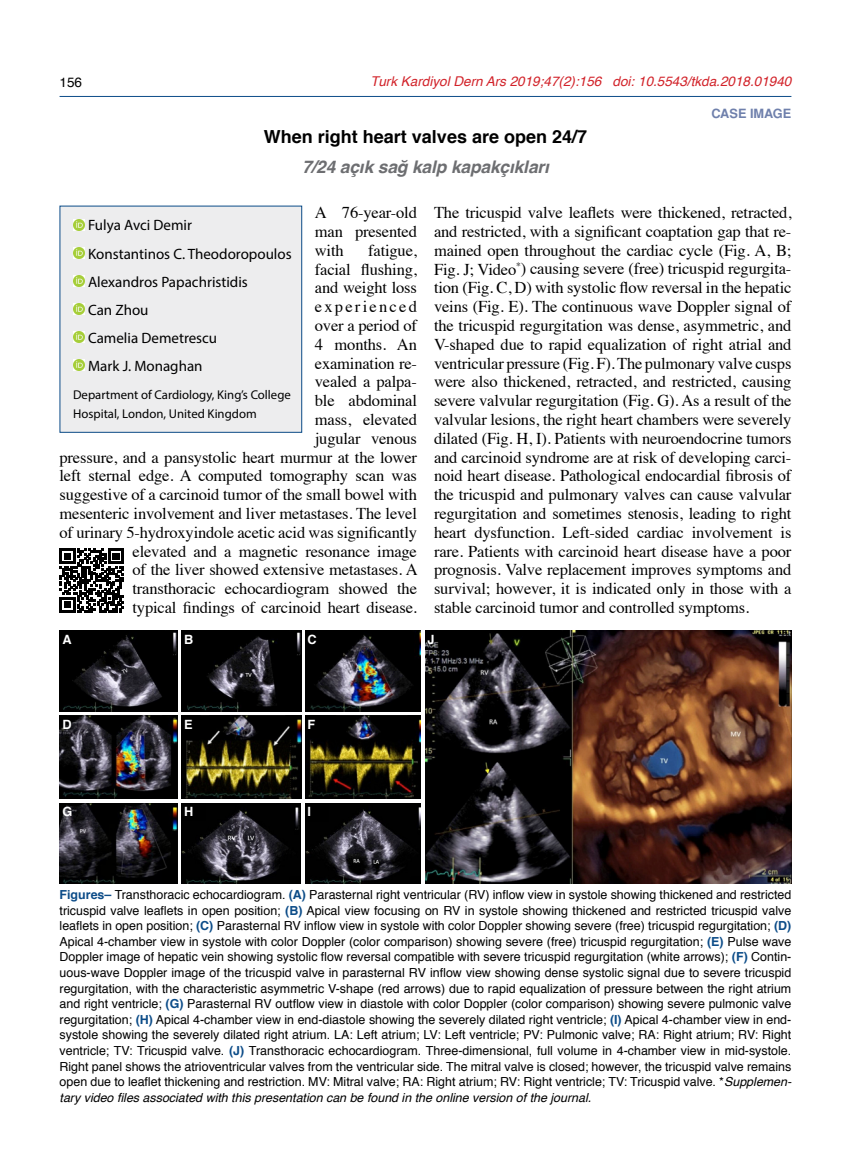
<style>
.page{position:relative;width:851px;height:1170px;background:#fff}
.page>*{position:absolute;margin:0;border:0;box-sizing:border-box;transform-origin:0 0}
.t1{font:700 18px "Helvetica";color:#000}
.t2{font:italic 700 17.4px "Helvetica";letter-spacing:-.01em;color:#6d6e71}
.t3{font:16.5px/18.8px "Times";letter-spacing:-.01em;color:#000;text-align:justify}
.t4{font:15px/28px "Myriad Pro";color:#000}
.t5{font:italic 13.5px "Helvetica";color:#d2232a}
.t6{font:13.5px "Helvetica";color:#000}
.t7{font:12.75px/19.5px "Myriad Pro";color:#000}
.t8{font:700 12.75px "Helvetica";color:#fff}
.t9{font:700 12.75px "Helvetica Tr";color:#6f80ac}
.t10{font:12.45px/15.6px "Helvetica";color:#000;text-align:justify}
.s1{font-weight:700;color:#0c4c88}
.s2{font-style:italic}
</style>
<div class="page">
<div style="left:60px;top:206px;width:242px;height:226px;background:#ededee"></div>
<svg style="left:73px;top:219px;width:11px;height:11px"></svg>
<svg style="left:73px;top:247px;width:11px;height:11px"></svg>
<svg style="left:73px;top:275px;width:11px;height:11px"></svg>
<svg style="left:73px;top:303px;width:11px;height:11px"></svg>
<svg style="left:73px;top:331px;width:11px;height:11px"></svg>
<svg style="left:73px;top:359px;width:11px;height:11px"></svg>
<hr style="left:60px;top:96px;width:731px;height:1px;background:#0c4c88">
<svg style="left:60px;top:548px;width:64px;height:64px"></svg>
<img style="left:60px;top:630px;width:117px;height:81px">
<img style="left:181px;top:630px;width:120px;height:81px">
<img style="left:305px;top:630px;width:116px;height:81px">
<img style="left:60px;top:715px;width:117px;height:83px">
<img style="left:181px;top:715px;width:120px;height:83px">
<img style="left:305px;top:715px;width:116px;height:83px">
<img style="left:60px;top:803px;width:117px;height:80px">
<img style="left:181px;top:803px;width:118px;height:80px">
<img style="left:305px;top:803px;width:116px;height:80px">
<img style="left:425px;top:630px;width:366px;height:253px">
<p class="t6" style="left:60px;top:72px;width:24px">156</p>
<p class="t5" style="left:370px;top:71px;width:422px">Turk Kardiyol Dern Ars 2019;47(2):156 doi: 10.5543/tkda.2018.01940</p>
<h1 class="t1" style="left:264px;top:122px;width:325px">When right heart valves are open 24/7</h1>
<h2 class="t2" style="left:302px;top:152px;width:248px">7/24 açık sağ kalp kapakçıkları</h2>
<p class="t9" style="left:711px;top:105px;width:81px">CASE IMAGE</p>
<h3 class="t3" style="left:315px;top:202px;width:104px">A 76-year-old man presented with</h3>
<p class="t4" style="left:88px;top:211px;width:205px">Fulya Avci Demir<br>Konstantinos C. Theodoropoulos<br>Alexandros Papachristidis<br>Can Zhou<br>Camelia Demetrescu<br>Mark J. Monaghan</p>
<p class="t7" style="left:73px;top:384px;width:219px">Department of Cardiology, King’s College<br>Hospital, London, United Kingdom</p>
<p class="t3" style="left:60px;top:239px;width:360px;text-align:right">fatigue,<br>facial flushing,<br>and weight loss<br>experienced<br>over a period of<br>4 months. An<br>examination re-<br>vealed a palpa-<br>ble abdominal<br>mass, elevated<br>jugular venous<br>pressure, and a pansystolic heart murmur at the lower left sternal edge. A computed tomography scan was suggestive of a carcinoid tumor of the small bowel with mesenteric involvement and liver metastases. The level of urinary 5-hydroxyindole acetic acid was significantly elevated and a magnetic resonance image<br>of the liver showed extensive metastases. A transthoracic echocardiogram showed the<br>typical findings of carcinoid heart disease.</p>
<p class="t3" style="left:434px;top:202px;width:359px">The tricuspid valve leaflets were thickened, retracted, and restricted, with a significant coaptation gap that re&shy;mained open throughout the cardiac cycle (Fig. A, B; Fig. J; Video<sup>*</sup>) causing severe (free) tricuspid regurgita&shy;tion (Fig. C, D) with systolic flow reversal in the hepatic veins (Fig. E). The continuous wave Doppler signal of the tricuspid regurgitation was dense, asymmetric, and V-shaped due to rapid equalization of right atrial and ventricular pressure (Fig. F). The pulmonary valve cusps were also thickened, retracted, and restricted, causing severe valvular regurgitation (Fig. G). As a result of the valvular lesions, the right heart chambers were severely dilated (Fig. H, I). Patients with neuroendocrine tumors and carcinoid syndrome are at risk of developing carci&shy;noid heart disease. Pathological endocardial fibrosis of the tricuspid and pulmonary valves can cause valvular regurgitation and sometimes stenosis, leading to right heart dysfunction. Left-sided cardiac involvement is rare. Patients with carcinoid heart disease have a poor prognosis. Valve replacement improves symptoms and survival; however, it is indicated only in those with a stable carcinoid tumor and controlled symptoms.</p>
<p class="t8" style="left:63px;top:628px;width:11px">A</p>
<p class="t8" style="left:184px;top:628px;width:11px">B</p>
<p class="t8" style="left:307px;top:628px;width:11px">C</p>
<p class="t8" style="left:427px;top:628px;width:9px">J</p>
<p class="t8" style="left:63px;top:714px;width:11px">D</p>
<p class="t8" style="left:184px;top:714px;width:10px">E</p>
<p class="t8" style="left:307px;top:714px;width:9px">F</p>
<p class="t8" style="left:63px;top:801px;width:11px">G</p>
<p class="t8" style="left:184px;top:801px;width:11px">H</p>
<p class="t8" style="left:307px;top:801px;width:5px">I</p>
<p class="t10" style="left:60px;top:887px;width:733px"><span class="s1">Figures–</span> Transthoracic echocardiogram. <span class="s1">(A)</span> Parasternal right ventricular (RV) inflow view in systole showing thickened and restricted tricuspid valve leaflets in open position; <span class="s1">(B)</span> Apical view focusing on RV in systole showing thickened and restricted tricuspid valve leaflets in open position; <span class="s1">(C)</span> Parasternal RV inflow view in systole with color Doppler showing severe (free) tricuspid regurgitation; <span class="s1">(D)<br></span>Apical 4-chamber view in systole with color Doppler (color comparison) showing severe (free) tricuspid regurgitation; <span class="s1">(E)</span> Pulse wave Doppler image of hepatic vein showing systolic flow reversal compatible with severe tricuspid regurgitation (white arrows); <span class="s1">(F)</span> Contin&shy;uous-wave Doppler image of the tricuspid valve in parasternal RV inflow view showing dense systolic signal due to severe tricuspid regurgitation, with the characteristic asymmetric V-shape (red arrows) due to rapid equalization of pressure between the right atrium and right ventricle; <span class="s1">(G)</span> Parasternal RV outflow view in diastole with color Doppler (color comparison) showing severe pulmonic valve regurgitation; <span class="s1">(H)</span> Apical 4-chamber view in end-diastole showing the severely dilated right ventricle; <span class="s1">(I)</span> Apical 4-chamber view in end&shy;systole showing the severely dilated right atrium. LA: Left atrium; LV: Left ventricle; PV: Pulmonic valve; RA: Right atrium; RV: Right ventricle; TV: Tricuspid valve. <span class="s1">(J)</span> Transthoracic echocardiogram. Three-dimensional, full volume in 4-chamber view in mid-systole.<br>Right panel shows the atrioventricular valves from the ventricular side. The mitral valve is closed; however, the tricuspid valve remains open due to leaflet thickening and restriction. MV: Mitral valve; RA: Right atrium; RV: Right ventricle; TV: Tricuspid valve. *<span class="s2">Supplemen&shy;tary video files associated with this presentation can be found in the online version of the journal.</span></p>
</div>
